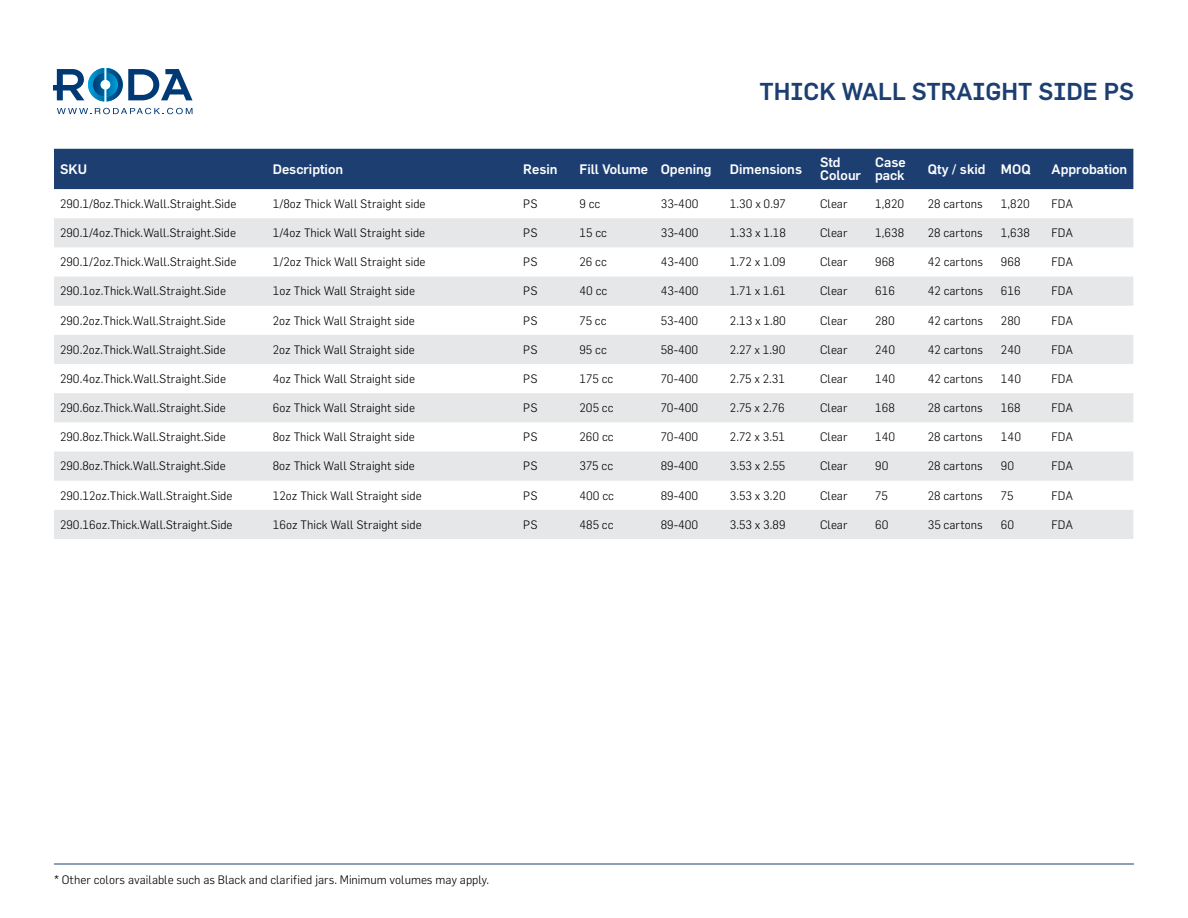
<style>
.page{position:relative;width:1188px;height:918px;background:#fff}
.page>*{position:absolute;margin:0;border:0;box-sizing:border-box;transform-origin:0 0}
.t1{font:500 24px "Flama";color:#1c3e71}
.t2{font:500 13.5px/13.5px "Flama";color:#fff}
.t3{font:300 12px "Flama";color:#000}
</style>
<div class="page">
<svg style="left:57px;top:108px;width:136px;height:6px"></svg>
<svg style="left:53px;top:68px;width:140px;height:33px"></svg>
<img style="left:88px;top:68px;width:16px;height:33px">
<img style="left:107px;top:68px;width:16px;height:33px">
<img style="left:93px;top:73px;width:11px;height:24px">
<img style="left:107px;top:73px;width:11px;height:24px">
<hr style="left:54px;top:864px;width:1080px;height:1px;background:#1c3e71">
<div style="left:54px;top:149px;width:1079px;height:40px;background:#1c3e71"></div>
<svg style="left:54px;top:218px;width:1079px;height:321px;fill:#e6e7e8"></svg>
<h1 class="t1" style="left:760px;top:78px;width:376px">THICK WALL STRAIGHT SIDE PS</h1>
<p class="t2" style="left:60px;top:162px;width:29px">SKU</p>
<p class="t2" style="left:273px;top:162px;width:72px">Description</p>
<p class="t2" style="left:523px;top:162px;width:36px">Resin</p>
<p class="t2" style="left:579px;top:162px;width:134px">Fill Volume Opening</p>
<p class="t2" style="left:730px;top:162px;width:74px">Dimensions</p>
<p class="t2" style="left:820px;top:155px;width:43px">Std<br>Colour</p>
<p class="t2" style="left:875px;top:155px;width:32px">Case pack</p>
<p class="t2" style="left:928px;top:162px;width:104px">Qty / skid MOQ</p>
<p class="t2" style="left:1052px;top:162px;width:77px">Approbation</p>
<p class="t3" style="left:60px;top:196px;width:178px">290.1/8oz.Thick.Wall.Straight.Side</p>
<p class="t3" style="left:273px;top:196px;width:154px">1/8oz Thick Wall Straight side</p>
<p class="t3" style="left:523px;top:196px;width:16px">PS</p>
<p class="t3" style="left:579px;top:196px;width:22px">9 cc</p>
<p class="t3" style="left:661px;top:196px;width:39px">33-400</p>
<p class="t3" style="left:730px;top:196px;width:57px">1.30 x 0.97</p>
<p class="t3" style="left:820px;top:196px;width:29px">Clear</p>
<p class="t3" style="left:875px;top:196px;width:31px">1,820</p>
<p class="t3" style="left:928px;top:196px;width:57px">28 cartons</p>
<p class="t3" style="left:1001px;top:196px;width:31px">1,820</p>
<p class="t3" style="left:1052px;top:196px;width:23px">FDA</p>
<p class="t3" style="left:60px;top:226px;width:178px">290.1/4oz.Thick.Wall.Straight.Side</p>
<p class="t3" style="left:273px;top:226px;width:154px">1/4oz Thick Wall Straight side</p>
<p class="t3" style="left:523px;top:226px;width:16px">PS</p>
<p class="t3" style="left:579px;top:226px;width:29px">15 cc</p>
<p class="t3" style="left:661px;top:226px;width:39px">33-400</p>
<p class="t3" style="left:730px;top:226px;width:58px">1.33 x 1.18</p>
<p class="t3" style="left:820px;top:226px;width:29px">Clear</p>
<p class="t3" style="left:875px;top:226px;width:31px">1,638</p>
<p class="t3" style="left:928px;top:226px;width:57px">28 cartons</p>
<p class="t3" style="left:1001px;top:226px;width:31px">1,638</p>
<p class="t3" style="left:1052px;top:226px;width:23px">FDA</p>
<p class="t3" style="left:60px;top:255px;width:178px">290.1/2oz.Thick.Wall.Straight.Side</p>
<p class="t3" style="left:273px;top:255px;width:154px">1/2oz Thick Wall Straight side</p>
<p class="t3" style="left:523px;top:255px;width:16px">PS</p>
<p class="t3" style="left:579px;top:255px;width:29px">26 cc</p>
<p class="t3" style="left:661px;top:255px;width:39px">43-400</p>
<p class="t3" style="left:730px;top:255px;width:57px">1.72 x 1.09</p>
<p class="t3" style="left:820px;top:255px;width:29px">Clear</p>
<p class="t3" style="left:875px;top:255px;width:21px">968</p>
<p class="t3" style="left:928px;top:255px;width:57px">42 cartons</p>
<p class="t3" style="left:1001px;top:255px;width:21px">968</p>
<p class="t3" style="left:1052px;top:255px;width:23px">FDA</p>
<p class="t3" style="left:60px;top:284px;width:167px">290.1oz.Thick.Wall.Straight.Side</p>
<p class="t3" style="left:273px;top:284px;width:144px">1oz Thick Wall Straight side</p>
<p class="t3" style="left:523px;top:284px;width:16px">PS</p>
<p class="t3" style="left:579px;top:284px;width:29px">40 cc</p>
<p class="t3" style="left:661px;top:284px;width:39px">43-400</p>
<p class="t3" style="left:730px;top:284px;width:58px">1.71 x 1.61</p>
<p class="t3" style="left:820px;top:284px;width:29px">Clear</p>
<p class="t3" style="left:875px;top:284px;width:21px">616</p>
<p class="t3" style="left:928px;top:284px;width:57px">42 cartons</p>
<p class="t3" style="left:1001px;top:284px;width:21px">616</p>
<p class="t3" style="left:1052px;top:284px;width:23px">FDA</p>
<p class="t3" style="left:60px;top:313px;width:167px">290.2oz.Thick.Wall.Straight.Side</p>
<p class="t3" style="left:273px;top:313px;width:144px">2oz Thick Wall Straight side</p>
<p class="t3" style="left:523px;top:313px;width:16px">PS</p>
<p class="t3" style="left:579px;top:313px;width:29px">75 cc</p>
<p class="t3" style="left:661px;top:313px;width:39px">53-400</p>
<p class="t3" style="left:730px;top:313px;width:58px">2.13 x 1.80</p>
<p class="t3" style="left:820px;top:313px;width:29px">Clear</p>
<p class="t3" style="left:875px;top:313px;width:21px">280</p>
<p class="t3" style="left:928px;top:313px;width:57px">42 cartons</p>
<p class="t3" style="left:1001px;top:313px;width:21px">280</p>
<p class="t3" style="left:1052px;top:313px;width:23px">FDA</p>
<p class="t3" style="left:60px;top:342px;width:167px">290.2oz.Thick.Wall.Straight.Side</p>
<p class="t3" style="left:273px;top:342px;width:144px">2oz Thick Wall Straight side</p>
<p class="t3" style="left:523px;top:342px;width:16px">PS</p>
<p class="t3" style="left:579px;top:342px;width:29px">95 cc</p>
<p class="t3" style="left:661px;top:342px;width:39px">58-400</p>
<p class="t3" style="left:730px;top:342px;width:57px">2.27 x 1.90</p>
<p class="t3" style="left:820px;top:342px;width:29px">Clear</p>
<p class="t3" style="left:875px;top:342px;width:21px">240</p>
<p class="t3" style="left:928px;top:342px;width:57px">42 cartons</p>
<p class="t3" style="left:1001px;top:342px;width:21px">240</p>
<p class="t3" style="left:1052px;top:342px;width:23px">FDA</p>
<p class="t3" style="left:60px;top:371px;width:167px">290.4oz.Thick.Wall.Straight.Side</p>
<p class="t3" style="left:273px;top:371px;width:144px">4oz Thick Wall Straight side</p>
<p class="t3" style="left:523px;top:371px;width:16px">PS</p>
<p class="t3" style="left:579px;top:371px;width:35px">175 cc</p>
<p class="t3" style="left:661px;top:371px;width:39px">70-400</p>
<p class="t3" style="left:730px;top:371px;width:57px">2.75 x 2.31</p>
<p class="t3" style="left:820px;top:371px;width:29px">Clear</p>
<p class="t3" style="left:875px;top:371px;width:22px">140</p>
<p class="t3" style="left:928px;top:371px;width:57px">42 cartons</p>
<p class="t3" style="left:1001px;top:371px;width:22px">140</p>
<p class="t3" style="left:1052px;top:371px;width:23px">FDA</p>
<p class="t3" style="left:60px;top:401px;width:167px">290.6oz.Thick.Wall.Straight.Side</p>
<p class="t3" style="left:273px;top:401px;width:144px">6oz Thick Wall Straight side</p>
<p class="t3" style="left:523px;top:401px;width:16px">PS</p>
<p class="t3" style="left:579px;top:401px;width:36px">205 cc</p>
<p class="t3" style="left:661px;top:401px;width:39px">70-400</p>
<p class="t3" style="left:730px;top:401px;width:56px">2.75 x 2.76</p>
<p class="t3" style="left:820px;top:401px;width:29px">Clear</p>
<p class="t3" style="left:875px;top:401px;width:21px">168</p>
<p class="t3" style="left:928px;top:401px;width:57px">28 cartons</p>
<p class="t3" style="left:1001px;top:401px;width:21px">168</p>
<p class="t3" style="left:1052px;top:401px;width:23px">FDA</p>
<p class="t3" style="left:60px;top:430px;width:167px">290.8oz.Thick.Wall.Straight.Side</p>
<p class="t3" style="left:273px;top:430px;width:144px">8oz Thick Wall Straight side</p>
<p class="t3" style="left:523px;top:430px;width:16px">PS</p>
<p class="t3" style="left:579px;top:430px;width:36px">260 cc</p>
<p class="t3" style="left:661px;top:430px;width:39px">70-400</p>
<p class="t3" style="left:730px;top:430px;width:57px">2.72 x 3.51</p>
<p class="t3" style="left:820px;top:430px;width:29px">Clear</p>
<p class="t3" style="left:875px;top:430px;width:22px">140</p>
<p class="t3" style="left:928px;top:430px;width:57px">28 cartons</p>
<p class="t3" style="left:1001px;top:430px;width:22px">140</p>
<p class="t3" style="left:1052px;top:430px;width:23px">FDA</p>
<p class="t3" style="left:60px;top:459px;width:167px">290.8oz.Thick.Wall.Straight.Side</p>
<p class="t3" style="left:273px;top:459px;width:144px">8oz Thick Wall Straight side</p>
<p class="t3" style="left:523px;top:459px;width:16px">PS</p>
<p class="t3" style="left:579px;top:459px;width:35px">375 cc</p>
<p class="t3" style="left:661px;top:459px;width:39px">89-400</p>
<p class="t3" style="left:730px;top:459px;width:57px">3.53 x 2.55</p>
<p class="t3" style="left:820px;top:459px;width:29px">Clear</p>
<p class="t3" style="left:875px;top:459px;width:15px">90</p>
<p class="t3" style="left:928px;top:459px;width:57px">28 cartons</p>
<p class="t3" style="left:1001px;top:459px;width:15px">90</p>
<p class="t3" style="left:1052px;top:459px;width:23px">FDA</p>
<p class="t3" style="left:60px;top:488px;width:174px">290.12oz.Thick.Wall.Straight.Side</p>
<p class="t3" style="left:273px;top:488px;width:150px">12oz Thick Wall Straight side</p>
<p class="t3" style="left:523px;top:488px;width:16px">PS</p>
<p class="t3" style="left:579px;top:488px;width:36px">400 cc</p>
<p class="t3" style="left:661px;top:488px;width:39px">89-400</p>
<p class="t3" style="left:730px;top:488px;width:57px">3.53 x 3.20</p>
<p class="t3" style="left:820px;top:488px;width:29px">Clear</p>
<p class="t3" style="left:875px;top:488px;width:14px">75</p>
<p class="t3" style="left:928px;top:488px;width:57px">28 cartons</p>
<p class="t3" style="left:1001px;top:488px;width:14px">75</p>
<p class="t3" style="left:1052px;top:488px;width:23px">FDA</p>
<p class="t3" style="left:60px;top:517px;width:174px">290.16oz.Thick.Wall.Straight.Side</p>
<p class="t3" style="left:273px;top:517px;width:150px">16oz Thick Wall Straight side</p>
<p class="t3" style="left:523px;top:517px;width:16px">PS</p>
<p class="t3" style="left:579px;top:517px;width:36px">485 cc</p>
<p class="t3" style="left:661px;top:517px;width:39px">89-400</p>
<p class="t3" style="left:730px;top:517px;width:57px">3.53 x 3.89</p>
<p class="t3" style="left:820px;top:517px;width:29px">Clear</p>
<p class="t3" style="left:875px;top:517px;width:15px">60</p>
<p class="t3" style="left:928px;top:517px;width:57px">35 cartons</p>
<p class="t3" style="left:1001px;top:517px;width:15px">60</p>
<p class="t3" style="left:1052px;top:517px;width:23px">FDA</p>
<p class="t3" style="left:54px;top:872px;width:437px">* Other colors available such as Black and clarified jars. Minimum volumes may apply.</p>
</div>
